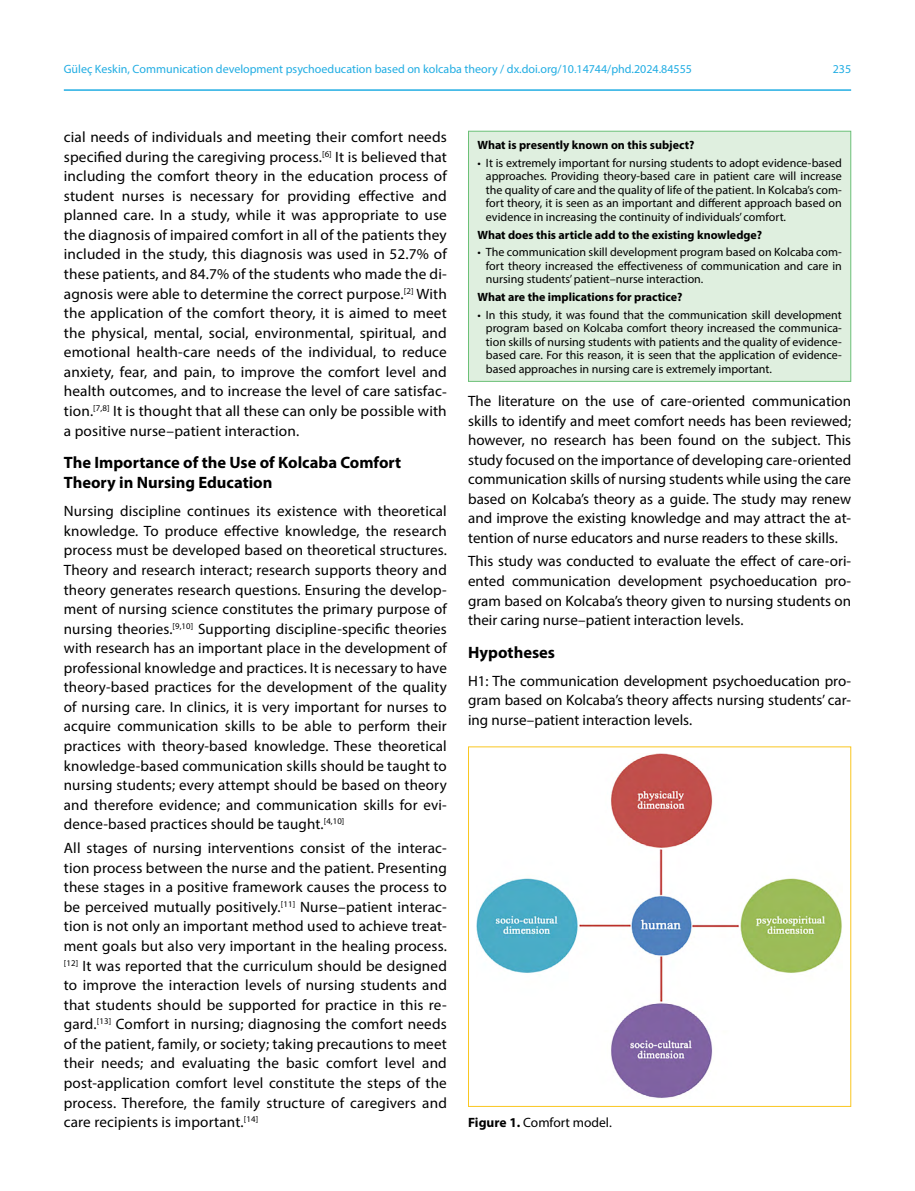
<style>
.page{position:relative;width:915px;height:1191px;background:#fff}
.page>*{position:absolute;margin:0;border:0;box-sizing:border-box;transform-origin:0 0}
.t1{font:700 16.5px/19.8px "Myriad Pro";color:#000}
.t2{font:15px/19.5px "Myriad Pro";color:#000;text-align:justify}
.t3{font:13.5px "Myriad Pro";color:#000}
.t4{font:12px/13.5px "Myriad Pro";color:#000;text-align:justify}
.t5{font:700 12px "Myriad Pro";color:#000}
.t6{font:12px "Myriad Pro";color:#21ade3}
.s1{font-weight:700}
</style>
<div class="page">
<hr style="left:64px;top:89px;width:786px;height:2px;background:#21ade3">
<div style="left:468px;top:131px;width:382px;height:251px;background:#dfefdf;border:1px solid #6bc077"></div>
<img style="left:476px;top:753px;width:366px;height:345px">
<p class="t6" style="left:64px;top:61px;width:629px">Güleç Keskin, Communication development psychoeducation based on kolcaba theory / dx.doi.org/10.14744/phd.2024.84555</p>
<p class="t6" style="left:832px;top:61px;width:20px">235</p>
<p class="t2" style="left:64px;top:127px;width:384px">cial needs of individuals and meeting their comfort needs specified during the caregiving process.<sup>[6]</sup> It is believed that including the comfort theory in the education process of student nurses is necessary for providing effective and planned care. In a study, while it was appropriate to use the diagnosis of impaired comfort in all of the patients they included in the study, this diagnosis was used in 52.7% of these patients, and 84.7% of the students who made the di&shy;agnosis were able to determine the correct purpose.<sup>[2]</sup> With the application of the comfort theory, it is aimed to meet the physical, mental, social, environmental, spiritual, and emotional health-care needs of the individual, to reduce anxiety, fear, and pain, to improve the comfort level and health outcomes, and to increase the level of care satisfac&shy;tion.<sup>[7,8]</sup> It is thought that all these can only be possible with a positive nurse–patient interaction.</p>
<p class="t1" style="left:64px;top:452px;width:339px">The Importance of the Use of Kolcaba Comfort<br>Theory in Nursing Education</p>
<p class="t2" style="left:64px;top:501px;width:384px">Nursing discipline continues its existence with theoretical knowledge. To produce effective knowledge, the research process must be developed based on theoretical structures.<br>Theory and research interact; research supports theory and theory generates research questions. Ensuring the develop&shy;ment of nursing science constitutes the primary purpose of nursing theories.<sup>[9,10]</sup> Supporting discipline-specific theories with research has an important place in the development of professional knowledge and practices. It is necessary to have theory-based practices for the development of the quality of nursing care. In clinics, it is very important for nurses to acquire communication skills to be able to perform their practices with theory-based knowledge. These theoretical knowledge-based communication skills should be taught to nursing students; every attempt should be based on theory and therefore evidence; and communication skills for evi&shy;dence-based practices should be taught.<sup>[4,10]</sup></p>
<p class="t2" style="left:64px;top:838px;width:384px">All stages of nursing interventions consist of the interac&shy;tion process between the nurse and the patient. Presenting these stages in a positive framework causes the process to be perceived mutually positively.<sup>[11]</sup> Nurse–patient interac&shy;tion is not only an important method used to achieve treat&shy;ment goals but also very important in the healing process. <sup>[12]</sup> It was reported that the curriculum should be designed to improve the interaction levels of nursing students and that students should be supported for practice in this re&shy;gard.<sup>[13]</sup> Comfort in nursing; diagnosing the comfort needs of the patient, family, or society; taking precautions to meet their needs; and evaluating the basic comfort level and post-application comfort level constitute the steps of the process. Therefore, the family structure of caregivers and care recipients is important.<sup>[14]</sup></p>
<p class="t5" style="left:477px;top:137px;width:218px">What is presently known on this subject?</p>
<p class="t4" style="left:486px;top:156px;width:357px;text-indent:-9px">• It is extremely important for nursing students to adopt evidence-based approaches. Providing theory-based care in patient care will increase the quality of care and the quality of life of the patient. In Kolcaba’s com&shy;fort theory, it is seen as an important and different approach based on evidence in increasing the continuity of individuals’ comfort.</p>
<p class="t5" style="left:477px;top:227px;width:286px">What does this article add to the existing knowledge?</p>
<p class="t4" style="left:486px;top:245px;width:357px;text-indent:-9px">• The communication skill development program based on Kolcaba com&shy;fort theory increased the effectiveness of communication and care in nursing students’ patient–nurse interaction.</p>
<p class="t5" style="left:477px;top:289px;width:206px">What are the implications for practice?</p>
<p class="t4" style="left:486px;top:308px;width:357px;text-indent:-9px">• In this study, it was found that the communication skill development program based on Kolcaba comfort theory increased the communica&shy;tion skills of nursing students with patients and the quality of evidence&shy;based care. For this reason, it is seen that the application of evidence&shy;based approaches in nursing care is extremely important.</p>
<p class="t2" style="left:468px;top:391px;width:384px">The literature on the use of care-oriented communication skills to identify and meet comfort needs has been reviewed; however, no research has been found on the subject. This study focused on the importance of developing care-oriented communication skills of nursing students while using the care based on Kolcaba’s theory as a guide. The study may renew and improve the existing knowledge and may attract the at&shy;tention of nurse educators and nurse readers to these skills.</p>
<p class="t2" style="left:468px;top:551px;width:384px">This study was conducted to evaluate the effect of care-ori&shy;ented communication development psychoeducation pro&shy;gram based on Kolcaba’s theory given to nursing students on their caring nurse–patient interaction levels.</p>
<p class="t1" style="left:468px;top:641px;width:88px">Hypotheses</p>
<p class="t2" style="left:468px;top:670px;width:384px">H1: The communication development psychoeducation pro&shy;gram based on Kolcaba’s theory affects nursing students’ car&shy;ing nurse–patient interaction levels.</p>
<p class="t3" style="left:468px;top:1114px;width:145px"><span class="s1">Figure 1.</span> Comfort model.</p>
</div>
